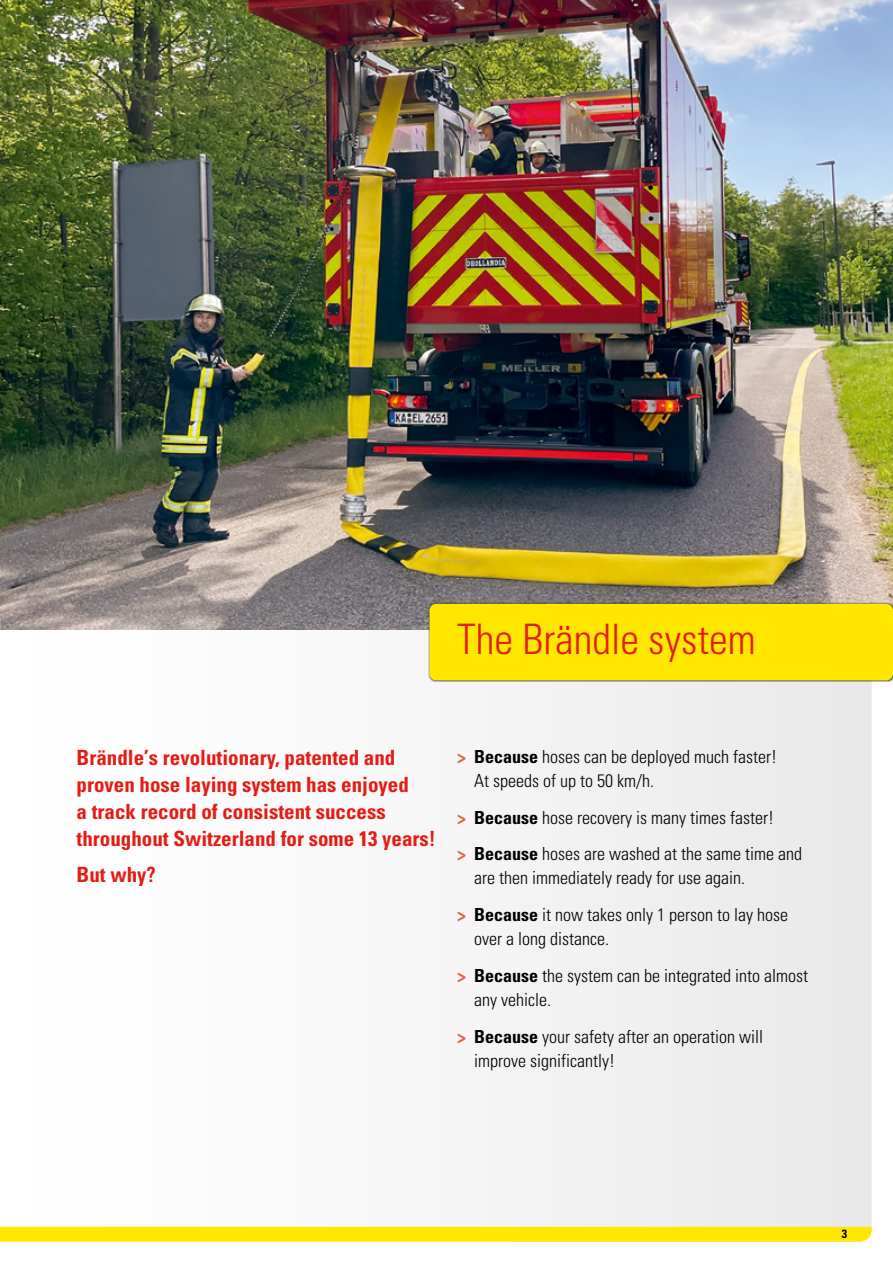
<style>
.page{position:relative;width:893px;height:1263px;background:#fff}
.page>*{position:absolute;margin:0;border:0;box-sizing:border-box;transform-origin:0 0}
.t1{font:300 condensed 42px "Univers";color:#e41c15}
.t2{font:700 condensed 21px/27px "Univers";color:#e41c15}
.t3{font:300 condensed 18px/36.8px "Univers";color:#000}
.t4{font:700 condensed 12px "Univers";color:#000}
.s1{font-weight:700;color:#eb573a}
.s2{font-weight:700}
</style>
<div class="page">
<svg style="left:21px;top:629px;width:851px;height:598px;fill:#f6f6f6"></svg>
<div style="left:0;top:1227px;width:872px;height:15px;background:#ffe700"></div>
<img style="left:0;top:0;width:893px;height:629px">
<div style="left:428px;top:602px;width:465px;height:80px;background:#000;opacity:.75"></div>
<div style="left:429px;top:604px;width:464px;height:76px;background:#ffe700;border-radius:7px"></div>
<h1 class="t1" style="left:457px;top:614px;width:300px">The Brändle system</h1>
<p class="t2" style="left:77px;top:744px;width:361px">Brändle’s revolutionary, patented and proven hose laying system has enjoyed<br>a track record of consistent success throughout Switzerland for some 13 years!</p>
<p class="t2" style="left:77px;top:861px;width:81px">But why?</p>
<p class="t3" style="left:474px;top:744px;width:304px;line-height:24px;text-indent:-17px"><span class="s1">&gt;</span> <span class="s2">Because</span> hoses can be deployed much faster!<br>At speeds of up to 50 km/h.</p>
<p class="t3" style="left:457px;top:799px;width:346px"><span class="s1">&gt;</span> <span class="s2">Because</span> hose recovery is many times faster!<br><span class="s1">&gt;</span> <span class="s2">Because</span> hoses are washed at the same time and</p>
<p class="t3" style="left:457px;top:860px;width:332px;text-indent:17px">are then immediately ready for use again.<br><span class="s1">&gt;</span> <span class="s2">Because</span> it now takes only 1 person to lay hose</p>
<p class="t3" style="left:457px;top:920px;width:352px;text-indent:17px">over a long distance.<br><span class="s1">&gt;</span> <span class="s2">Because</span> the system can be integrated into almost</p>
<p class="t3" style="left:457px;top:981px;width:307px;text-indent:17px">any vehicle.<br><span class="s1">&gt;</span> <span class="s2">Because</span> your safety after an operation will</p>
<p class="t3" style="left:474px;top:1042px;width:142px">improve significantly!</p>
<p class="t4" style="left:842px;top:1226px;width:7px">3</p>
</div>
